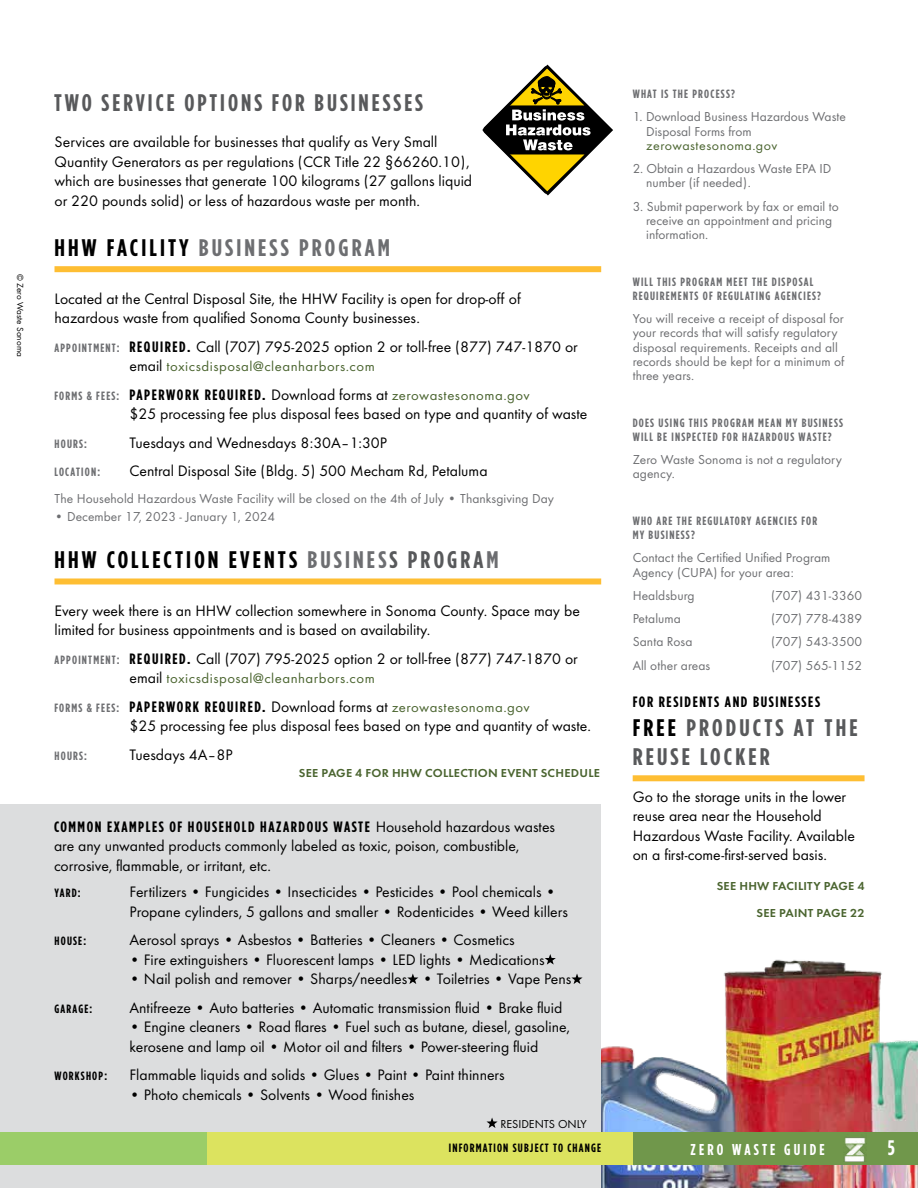
<style>
.page{position:relative;width:918px;height:1188px;background:#fff}
.page>*{position:absolute;margin:0;border:0;box-sizing:border-box;transform-origin:0 0}
.t1{font:700 24px "Gotham Condensed";letter-spacing:.125em;color:#000;scale:1.04 1}
.t2{font:700 24px "Gotham Condensed";letter-spacing:.125em;color:#58595b}
.t3{font:700 24px/28.8px "Gotham Condensed";letter-spacing:.125em;color:#58595b;scale:1.04 1}
.t4{font:700 24px "Gotham Condensed";letter-spacing:.125em;color:#6d6e71;scale:1.04 1}
.t5{font:700 21px "Gotham Condensed";color:#fff}
.t6{font:15.75px/19.5px "Futura Round";color:#000}
.t7{font:700 15.75px "Gotham Condensed";letter-spacing:.2em;color:#fff}
.t8{font:700 15px "Gotham Condensed";letter-spacing:.1em;color:#000;scale:1.04 1}
.t9{font:14.25px/28.5px "Futura Round";letter-spacing:.035em;color:#4b6530;scale:1.04 1}
.t10{font:13.5px/14.2px "Futura Round";letter-spacing:.005em;color:#6d6e71}
.t11{font:13.5px "Futura Round";letter-spacing:.035em;color:#4b6530;scale:1.04 1}
.t12{font:700 12px/14.2px "Gotham Condensed";letter-spacing:.1em;color:#6d6e71}
.t13{font:600 12px "Futura Round";letter-spacing:.02em;color:#4b6530;scale:1.04 1}
.t14{font:700 12px "Gotham Condensed";letter-spacing:.1em;color:#000}
.t15{font:12px "Futura Round";color:#000}
.t16{font:9.15px "Futura Round";color:#000}
.s1{color:#000}
.s2{font-family:"Gotham Condensed";font-weight:700;font-size:12px;color:#6d6e71}
.s3{font-family:"Gotham Condensed";font-weight:700;font-size:15px}
.s4{font-size:15.75px;color:#000}
.s5{font-family:"Gotham Condensed";font-weight:700;font-size:15px;color:#000}
.s6{color:#6d6e71}
.s7{color:#58595b}
.s8{font-family:"Futura Round";font-weight:400;font-size:15.75px}
</style>
<div class="page">
<img style="left:601px;top:959px;width:317px;height:229px">
<svg style="left:482px;top:64px;width:131px;height:132px"></svg>
<div style="left:1px;top:805px;width:600px;height:383px;background:#dcddde"></div>
<div style="left:633px;top:775px;width:232px;height:6px;background:#febe33"></div>
<div style="left:55px;top:266px;width:546px;height:6px;background:#febe33"></div>
<div style="left:55px;top:578px;width:546px;height:6px;background:#febe33"></div>
<svg style="left:545px;top:954px;width:11px;height:11px"></svg>
<svg style="left:407px;top:974px;width:11px;height:10px"></svg>
<svg style="left:571px;top:974px;width:12px;height:10px"></svg>
<svg style="left:487px;top:1118px;width:11px;height:10px"></svg>
<div style="left:601px;top:1133px;width:317px;height:32px;background:#70974b"></div>
<div style="left:190px;top:1133px;width:443px;height:32px;background:#dce35f"></div>
<div style="left:0;top:1133px;width:206px;height:32px;background:#9bcd68"></div>
<img style="left:844px;top:1137px;width:23px;height:24px">
<p class="t16" style="left:27px;top:274px;width:84px;rotate:90deg">© Zero Waste Sonoma</p>
<h1 class="t2" style="left:54px;top:89px;width:370px">TWO SERVICE OPTIONS FOR BUSINESSES</h1>
<p class="t6" style="left:55px;top:131px;width:419px">Services are available for businesses that qualify as Very Small Quantity Generators as per regulations (CCR Title 22 §66260.10), which are businesses that generate 100 kilograms (27 gallons liquid or 220 pounds solid) or less of hazardous waste per month.</p>
<h1 class="t4" style="left:55px;top:233px;width:324px"><span class="s1">HHW FACILITY</span> BUSINESS PROGRAM</h1>
<p class="t6" style="left:55px;top:288px;width:468px">Located at the Central Disposal Site, the HHW Facility is open for drop-off of hazardous waste from qualified Sonoma County businesses.</p>
<p class="t6" style="left:55px;top:336px;width:525px"><span class="s2">APPOINTMENT:</span> <span class="s3">REQUIRED.</span> Call (707) 795-2025 option 2 or toll-free (877) 747-1870 or</p>
<p class="t9" style="left:55px;top:351px;width:458px;text-indent:75px"><span class="s4">email</span> toxicsdisposal@cleanharbors.com<br><span class="s2">FORMS &amp; FEES:</span> <span class="s5">PAPERWORK REQUIRED.</span> <span class="s4">Download forms at</span> zerowastesonoma.gov</p>
<p class="t6" style="left:130px;top:403px;width:460px">$25 processing fee plus disposal fees based on type and quantity of waste</p>
<p class="t12" style="left:55px;top:436px;width:34px">HOURS:</p>
<p class="t6" style="left:130px;top:432px;width:259px">Tuesdays and Wednesdays 8:30A–1:30P</p>
<p class="t12" style="left:55px;top:465px;width:47px">LOCATION:</p>
<p class="t6" style="left:130px;top:460px;width:360px">Central Disposal Site (Bldg. 5) 500 Mecham Rd, Petaluma</p>
<p class="t10" style="left:55px;top:491px;width:501px">The Household Hazardous Waste Facility will be closed on the 4th of July • Thanksgiving Day</p>
<p class="t10" style="left:55px;top:509px;width:222px">• December 17, 2023 - January 1, 2024</p>
<h1 class="t1" style="left:55px;top:546px;width:429px">HHW COLLECTION EVENTS <span class="s6">BUSINES</span><span class="s7">S PROGRA</span><span class="s6">M</span></h1>
<p class="t6" style="left:55px;top:600px;width:527px">Every week there is an HHW collection somewhere in Sonoma County. Space may be limited for business appointments and is based on availability.</p>
<p class="t6" style="left:55px;top:648px;width:525px"><span class="s2">APPOINTMENT:</span> <span class="s3">REQUIRED.</span> Call (707) 795-2025 option 2 or toll-free (877) 747-1870 or</p>
<p class="t9" style="left:55px;top:663px;width:458px;text-indent:75px"><span class="s4">email</span> toxicsdisposal@cleanharbors.com<br><span class="s2">FORMS &amp; FEES:</span> <span class="s5">PAPERWORK REQUIRED.</span> <span class="s4">Download forms at</span> zerowastesonoma.gov</p>
<p class="t6" style="left:130px;top:715px;width:463px">$25 processing fee plus disposal fees based on type and quantity of waste.</p>
<p class="t12" style="left:55px;top:749px;width:34px">HOURS:</p>
<p class="t6" style="left:130px;top:744px;width:105px">Tuesdays 4A–8P</p>
<p class="t13" style="left:299px;top:764px;width:291px">SEE PAGE 4 FOR HHW COLLECTION EVENT SCHEDULE</p>
<p class="t8" style="left:54px;top:818px;width:483px">COMMON EXAMPLES OF HOUSEHOLD HAZARDOUS WASTE <span class="s8">Household hazardous wastes</span></p>
<p class="t6" style="left:54px;top:835px;width:467px">are any unwanted products commonly labeled as toxic, poison, combustible, corrosive, flammable, or irritant, etc.</p>
<p class="t14" style="left:55px;top:886px;width:28px">YARD:</p>
<p class="t6" style="left:130px;top:881px;width:440px">Fertilizers • Fungicides • Insecticides • Pesticides • Pool chemicals •<br>Propane cylinders, 5 gallons and smaller • Rodenticides • Weed killers</p>
<p class="t14" style="left:55px;top:934px;width:33px">HOUSE:</p>
<p class="t6" style="left:130px;top:929px;width:387px">Aerosol sprays • Asbestos • Batteries • Cleaners • Cosmetics</p>
<p class="t6" style="left:130px;top:948px;width:417px">• Fire extinguishers • Fluorescent lamps • LED lights • Medications</p>
<p class="t6" style="left:130px;top:968px;width:443px">• Nail polish and remover • Sharps/needles • Toiletries • Vape Pens</p>
<p class="t14" style="left:55px;top:1001px;width:39px">GARAGE:</p>
<p class="t6" style="left:130px;top:996px;width:434px">Antifreeze • Auto batteries • Automatic transmission fluid • Brake fluid</p>
<p class="t6" style="left:130px;top:1016px;width:442px">• Engine cleaners • Road flares • Fuel such as butane, diesel, gasoline, kerosene and lamp oil • Motor oil and filters • Power-steering fluid</p>
<p class="t14" style="left:55px;top:1069px;width:54px">WORKSHOP:</p>
<p class="t6" style="left:130px;top:1064px;width:377px">Flammable liquids and solids • Glues • Paint • Paint thinners</p>
<p class="t6" style="left:130px;top:1083px;width:286px">• Photo chemicals • Solvents • Wood finishes</p>
<p class="t15" style="left:501px;top:1115px;width:88px">RESIDENTS ONLY</p>
<p class="t12" style="left:633px;top:87px;width:104px">WHAT IS THE PROCESS?</p>
<p class="t10" style="left:646px;top:109px;width:201px;text-indent:-14px">1. Download Business Hazardous Waste<br>Disposal Forms from</p>
<p class="t11" style="left:646px;top:136px;width:128px">zerowastesonoma.gov</p>
<p class="t10" style="left:646px;top:161px;width:187px;text-indent:-14px">2. Obtain a Hazardous Waste EPA ID number (if needed).</p>
<p class="t10" style="left:646px;top:198px;width:194px;text-indent:-14px">3. Submit paperwork by fax or email to receive an appointment and pricing information.</p>
<p class="t12" style="left:633px;top:274px;width:190px">WILL THIS PROGRAM MEET THE DISPOSAL<br>REQUIREMENTS OF REGULATING AGENCIES?</p>
<p class="t10" style="left:633px;top:311px;width:213px">You will receive a receipt of disposal for your records that will satisfy regulatory disposal requirements. Receipts and all records should be kept for a minimum of three years.</p>
<p class="t12" style="left:633px;top:415px;width:212px">DOES USING THIS PROGRAM MEAN MY BUSINESS<br>WILL BE INSPECTED FOR HAZARDOUS WASTE?</p>
<p class="t10" style="left:633px;top:452px;width:211px">Zero Waste Sonoma is not a regulatory agency.</p>
<p class="t12" style="left:633px;top:514px;width:186px">WHO ARE THE REGULATORY AGENCIES FOR<br>MY BUSINESS?</p>
<p class="t10" style="left:633px;top:550px;width:199px">Contact the Certified Unified Program<br>Agency (CUPA) for your area:</p>
<p class="t10" style="left:633px;top:587px;width:63px">Healdsburg</p>
<p class="t10" style="left:771px;top:587px;width:93px">(707) 431-3360</p>
<p class="t10" style="left:633px;top:611px;width:50px">Petaluma</p>
<p class="t10" style="left:771px;top:611px;width:93px">(707) 778-4389</p>
<p class="t10" style="left:633px;top:634px;width:61px">Santa Rosa</p>
<p class="t10" style="left:771px;top:634px;width:93px">(707) 543-3500</p>
<p class="t10" style="left:633px;top:657px;width:79px">All other areas</p>
<p class="t10" style="left:771px;top:657px;width:93px">(707) 565-1152</p>
<p class="t8" style="left:633px;top:693px;width:182px">FOR RESIDENTS AND BUSINESSES</p>
<h1 class="t3" style="left:633px;top:713px;width:218px"><span class="s1">FREE</span> PRODUCTS AT THE<br>REUSE LOCKER</h1>
<p class="t6" style="left:633px;top:786px;width:224px">Go to the storage units in the lower reuse area near the Household Hazardous Waste Facility. Available on a first-come-first-served basis.</p>
<p class="t13" style="left:717px;top:877px;width:144px">SEE HHW FACILITY PAGE 4</p>
<p class="t13" style="left:756px;top:904px;width:105px">SEE PAINT PAGE 22</p>
<p class="t14" style="left:449px;top:1141px;width:154px">INFORMATION SUBJECT TO CHANGE</p>
<p class="t7" style="left:691px;top:1140px;width:136px">ZERO WASTE GUIDE</p>
<h2 class="t5" style="left:888px;top:1135px;width:8px">5</h2>
</div>
